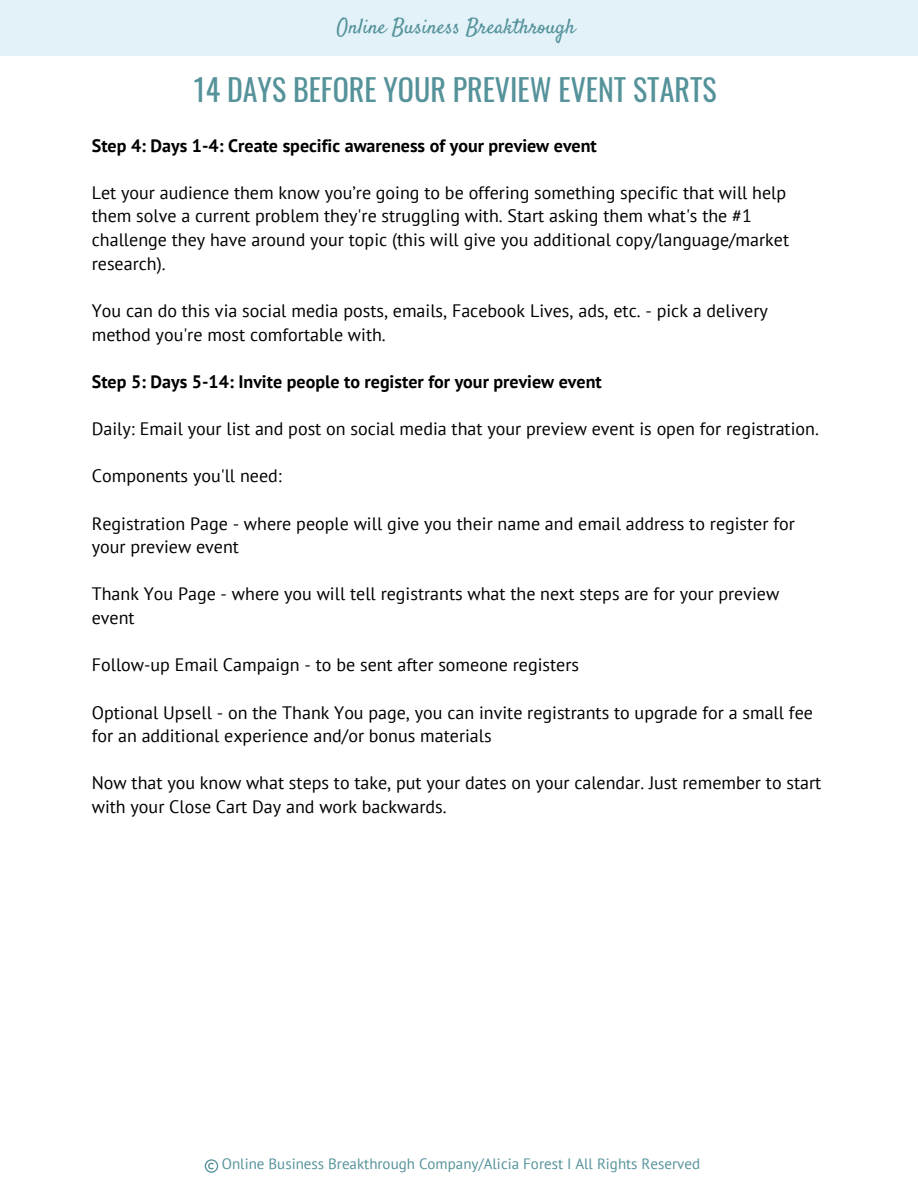
<style>
.page{position:relative;width:918px;height:1188px;background:#fff}
.page>*{position:absolute;margin:0;border:0;box-sizing:border-box;transform-origin:0 0}
.t1{font:30px "Oswald";color:#55929a}
.t2{font:21px "Satisfy";color:#55929a}
.t3{font:18px/23.7px "PT Sans";color:#000}
.t4{font:700 18px "PT Sans";color:#000}
.t5{font:15px "PT Sans";color:#55929a}
</style>
<div class="page">
<div style="left:0;top:0;width:918px;height:56px;background:#e3f2f9"></div>
<svg style="left:205px;top:1159px;width:13px;height:14px"></svg>
<p class="t2" style="left:337px;top:14px;width:240px">Online Business Breakthrough</p>
<h1 class="t1" style="left:194px;top:66px;width:524px">14 DAYS BEFORE YOUR PREVIEW EVENT STARTS</h1>
<p class="t4" style="left:92px;top:133px;width:507px">Step 4: Days 1-4: Create specific awareness of your preview event</p>
<p class="t3" style="left:92px;top:180px;width:699px">Let your audience them know you’re going to be offering something specific that will help them solve a current problem they're struggling with. Start asking them what's the #1 challenge they have around your topic (this will give you additional copy/language/market research).</p>
<p class="t3" style="left:92px;top:298px;width:678px">You can do this via social media posts, emails, Facebook Lives, ads, etc. - pick a delivery method you're most comfortable with.</p>
<p class="t4" style="left:92px;top:370px;width:511px">Step 5: Days 5-14: Invite people to register for your preview event</p>
<p class="t3" style="left:92px;top:417px;width:729px">Daily: Email your list and post on social media that your preview event is open for registration.</p>
<p class="t3" style="left:92px;top:464px;width:191px">Components you'll need:</p>
<p class="t3" style="left:92px;top:511px;width:705px">Registration Page - where people will give you their name and email address to register for your preview event</p>
<p class="t3" style="left:92px;top:582px;width:689px">Thank You Page - where you will tell registrants what the next steps are for your preview event</p>
<p class="t3" style="left:92px;top:653px;width:489px">Follow-up Email Campaign - to be sent after someone registers</p>
<p class="t3" style="left:92px;top:700px;width:723px">Optional Upsell - on the Thank You page, you can invite registrants to upgrade for a small fee for an additional experience and/or bonus materials</p>
<p class="t3" style="left:92px;top:771px;width:731px">Now that you know what steps to take, put your dates on your calendar. Just remember to start with your Close Cart Day and work backwards.</p>
<p class="t5" style="left:222px;top:1154px;width:480px">Online Business Breakthrough Company/Alicia Forest I All Rights Reserved</p>
</div>
